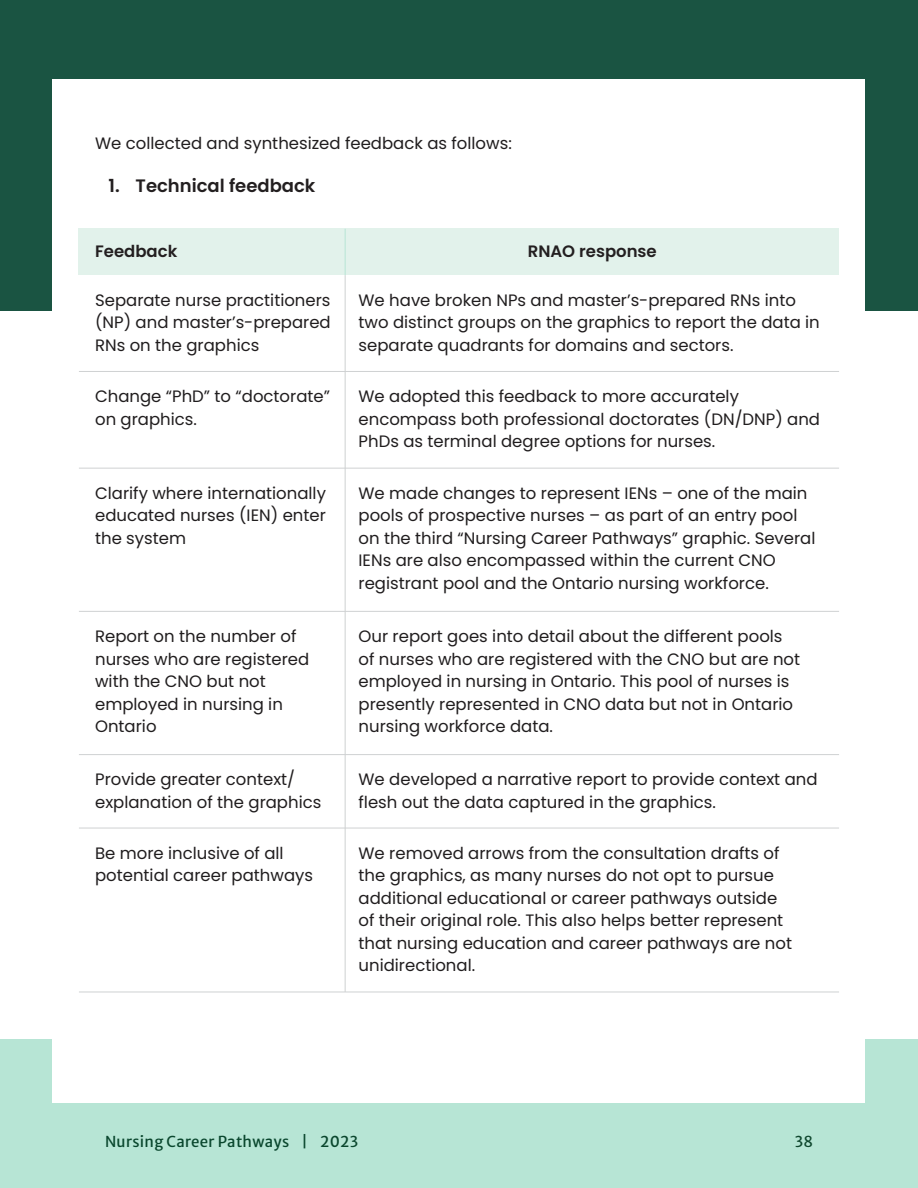
<style>
.page{position:relative;width:918px;height:1188px;background:#fff}
.page>*{position:absolute;margin:0;border:0;box-sizing:border-box;transform-origin:0 0}
.t1{font:600 18px "Poppins";color:#231f20}
.t2{font:16.5px/22.5px "Poppins";color:#201d1e}
.t3{font:600 16.5px "Poppins";color:#231f20}
.t4{font:15px "Merriweather Sans";letter-spacing:.02em;color:#0a472e}
.t5{font:15px "Merriweather Sans";color:#0f472e}
</style>
<div class="page">
<div style="left:0;top:1040px;width:918px;height:148px;background:#b7e5d5"></div>
<div style="left:0;top:0;width:918px;height:310px;background:#1a5442"></div>
<div style="left:52px;top:79px;width:814px;height:1023px;background:#fff"></div>
<div style="left:79px;top:229px;width:760px;height:46px;background:#e2f2eb"></div>
<hr style="left:345px;top:275px;width:1px;height:717px;background:#cfd1d2">
<hr style="left:79px;top:371px;width:760px;height:1px;background:#cfd1d2">
<hr style="left:79px;top:468px;width:760px;height:1px;background:#cfd1d2">
<hr style="left:79px;top:611px;width:760px;height:1px;background:#cfd1d2">
<hr style="left:79px;top:754px;width:760px;height:1px;background:#cfd1d2">
<hr style="left:79px;top:828px;width:760px;height:1px;background:#cfd1d2">
<hr style="left:79px;top:992px;width:760px;height:1px;background:#cfd1d2">
<hr style="left:345px;top:229px;width:1px;height:46px;background:#b7e5d5">
<p class="t2" style="left:95px;top:132px;width:418px">We collected and synthesized feedback as follows:</p>
<p class="t1" style="left:109px;top:175px;width:208px">1. Technical feedback</p>
<p class="t3" style="left:95px;top:242px;width:84px">Feedback</p>
<p class="t3" style="left:528px;top:242px;width:131px">RNAO response</p>
<p class="t2" style="left:359px;top:289px;width:463px">We have broken NPs and master’s-prepared RNs into two distinct groups on the graphics to report the data in separate quadrants for domains and sectors.</p>
<p class="t2" style="left:359px;top:385px;width:463px">We adopted this feedback to more accurately encompass both professional doctorates (DN/DNP) and<br>PhDs as terminal degree options for nurses.</p>
<p class="t2" style="left:359px;top:482px;width:458px">We made changes to represent IENs – one of the main pools of prospective nurses – as part of an entry pool on the third “Nursing Career Pathways” graphic. Several IENs are also encompassed within the current CNO registrant pool and the Ontario nursing workforce.</p>
<p class="t2" style="left:359px;top:625px;width:443px">Our report goes into detail about the different pools of nurses who are registered with the CNO but are not employed in nursing in Ontario. This pool of nurses is presently represented in CNO data but not in Ontario nursing workforce data.</p>
<p class="t2" style="left:359px;top:768px;width:461px">We developed a narrative report to provide context and flesh out the data captured in the graphics.</p>
<p class="t2" style="left:359px;top:842px;width:435px">We removed arrows from the consultation drafts of the graphics, as many nurses do not opt to pursue additional educational or career pathways outside of their original role. This also helps better represent that nursing education and career pathways are not unidirectional.</p>
<p class="t2" style="left:95px;top:289px;width:237px;text-align:justify">Separate nurse practitioners (NP) and master’s-prepared RNs on the graphics</p>
<p class="t2" style="left:95px;top:385px;width:236px">Change “PhD” to “doctorate” on graphics.</p>
<p class="t2" style="left:95px;top:482px;width:232px;text-align:justify">Clarify where internationally educated nurses (IEN) enter the system</p>
<p class="t2" style="left:95px;top:625px;width:216px">Report on the number of nurses who are registered with the CNO but not employed in nursing in<br>Ontario</p>
<p class="t2" style="left:95px;top:768px;width:228px">Provide greater context/ explanation of the graphics</p>
<p class="t2" style="left:95px;top:842px;width:219px">Be more inclusive of all potential career pathways</p>
<p class="t4" style="left:105px;top:1129px;width:255px">Nursing Career Pathways | 2023</p>
<p class="t5" style="left:795px;top:1129px;width:20px">38</p>
</div>
